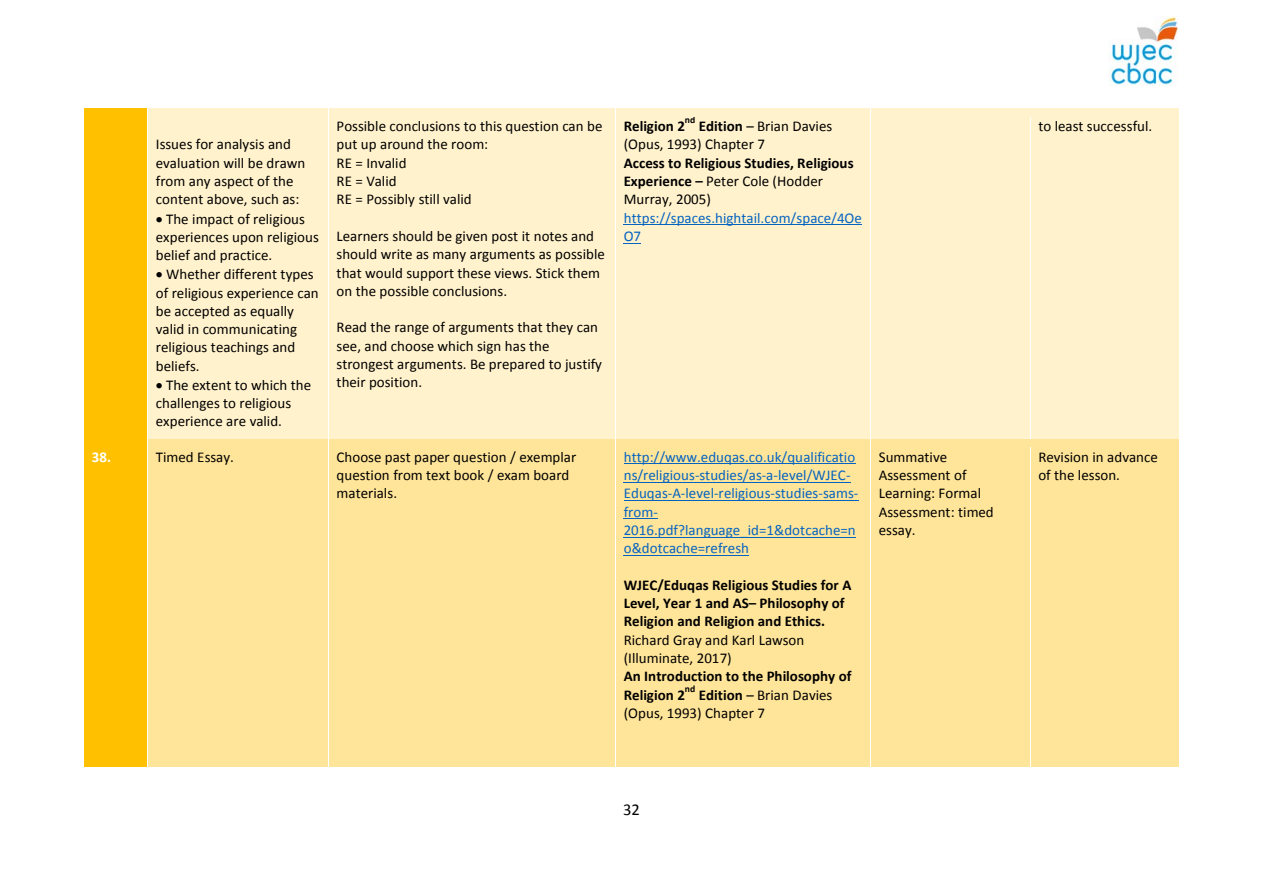
<style>
.page{position:relative;width:1263px;height:893px;background:#fff}
.page>*{position:absolute;margin:0;border:0;box-sizing:border-box;transform-origin:0 0}
.t1{font:16.5px "Calibri";color:#000}
.t2{font:15px/18.3px "Calibri";color:#000}
.t3{font:700 15px/18.3px "Calibri";letter-spacing:.005em;color:#000}
.t4{font:15px/18.3px "Calibri";color:#0563c1}
.t5{font:700 15px "Calibri";color:#fff}
.t6{font:700 9.75px "Calibri";color:#000}
.s1{font-weight:700}
.s2{font-weight:400}
</style>
<div class="page">
<img style="left:1108px;top:17px;width:70px;height:69px">
<div style="left:84px;top:109px;width:63px;height:330px;background:#ffc000"></div>
<div style="left:148px;top:109px;width:180px;height:330px;background:#fff2cc"></div>
<div style="left:329px;top:109px;width:286px;height:330px;background:#fff2cc"></div>
<div style="left:616px;top:109px;width:254px;height:330px;background:#fff2cc"></div>
<hr style="left:624px;top:224px;width:238px;height:1px;background:#0563c1">
<svg style="left:624px;top:243px;width:17px;height:1px"></svg>
<div style="left:871px;top:109px;width:159px;height:330px;background:#fff2cc"></div>
<div style="left:1030px;top:109px;width:148px;height:330px;background:#fff2cc"></div>
<div style="left:1030px;top:109px;width:149px;height:8px;background:#fff2cc"></div>
<hr style="left:84px;top:117px;width:1px;height:322px;background:#fff">
<div style="left:1030px;top:431px;width:149px;height:8px;background:#fff2cc"></div>
<hr style="left:1030px;top:117px;width:1px;height:322px;background:#fff">
<div style="left:84px;top:439px;width:63px;height:328px;background:#ffc000"></div>
<div style="left:148px;top:439px;width:180px;height:328px;background:#ffe599"></div>
<div style="left:329px;top:439px;width:286px;height:328px;background:#ffe599"></div>
<div style="left:616px;top:439px;width:254px;height:328px;background:#ffe599"></div>
<hr style="left:624px;top:463px;width:231px;height:1px;background:#0563c1">
<hr style="left:624px;top:482px;width:227px;height:1px;background:#0563c1">
<hr style="left:624px;top:500px;width:235px;height:1px;background:#0563c1">
<hr style="left:624px;top:518px;width:34px;height:1px;background:#0563c1">
<hr style="left:624px;top:537px;width:232px;height:1px;background:#0563c1">
<hr style="left:624px;top:555px;width:125px;height:1px;background:#0563c1">
<div style="left:871px;top:439px;width:159px;height:328px;background:#ffe599"></div>
<div style="left:1030px;top:439px;width:148px;height:328px;background:#ffe599"></div>
<div style="left:1030px;top:439px;width:149px;height:8px;background:#ffe599"></div>
<hr style="left:84px;top:447px;width:1px;height:320px;background:#fff">
<div style="left:1030px;top:759px;width:149px;height:8px;background:#ffe599"></div>
<hr style="left:1030px;top:447px;width:1px;height:320px;background:#fff">
<p class="t2" style="left:156px;top:135px;width:151px">Issues for analysis and evaluation will be drawn from any aspect of the content above, such as:</p>
<p class="t2" style="left:156px;top:209px;width:164px">• The impact of religious experiences upon religious belief and practice.</p>
<p class="t2" style="left:156px;top:265px;width:164px">• Whether different types of religious experience can be accepted as equally valid in communicating religious teachings and beliefs.</p>
<p class="t2" style="left:156px;top:376px;width:157px">• The extent to which the challenges to religious experience are valid.</p>
<p class="t2" style="left:337px;top:117px;width:267px">Possible conclusions to this question can be put up around the room:</p>
<p class="t2" style="left:337px;top:154px;width:71px">RE = Invalid</p>
<p class="t2" style="left:337px;top:172px;width:62px">RE = Valid</p>
<p class="t2" style="left:337px;top:190px;width:137px">RE = Possibly still valid</p>
<p class="t2" style="left:337px;top:227px;width:270px">Learners should be given post it notes and should write as many arguments as possible that would support these views. Stick them on the possible conclusions.</p>
<p class="t2" style="left:337px;top:318px;width:267px">Read the range of arguments that they can see, and choose which sign has the strongest arguments. Be prepared to justify their position.</p>
<p class="t6" style="left:685px;top:114px;width:12px">nd</p>
<p class="t2" style="left:624px;top:117px;width:210px;text-indent:75px"><span class="s1">Edition</span> – Brian Davies (Opus, 1993) Chapter 7</p>
<p class="t3" style="left:624px;top:154px;width:231px">Access to Religious Studies, Religious<br>Experience – <span class="s2">Peter Cole (Hodder<br>Murray, 2005)</span></p>
<p class="t4" style="left:624px;top:209px;width:240px">https://spaces.hightail.com/space/4Oe<br>O7</p>
<p class="t3" style="left:624px;top:117px;width:63px">Religion 2</p>
<p class="t5" style="left:92px;top:447px;width:21px">38.</p>
<p class="t2" style="left:156px;top:448px;width:80px">Timed Essay.</p>
<p class="t2" style="left:337px;top:448px;width:241px">Choose past paper question / exemplar question from text book / exam board materials.</p>
<p class="t4" style="left:624px;top:448px;width:236px">http://www.eduqas.co.uk/qualificatio ns/religious-studies/as-a-level/WJEC-<br>Eduqas-A-level-religious-studies-sams&shy;from-<br>2016.pdf?language_id=1&amp;dotcache=n o&amp;dotcache=refresh</p>
<p class="t3" style="left:624px;top:576px;width:229px">WJEC/Eduqas Religious Studies for A<br>Level, Year 1 and AS– Philosophy of<br>Religion and Religion and Ethics.<br><span class="s2">Richard Gray and Karl Lawson (Illuminate, 2017)</span></p>
<p class="t3" style="left:624px;top:667px;width:229px">An Introduction to the Philosophy of<br>Religion 2</p>
<p class="t6" style="left:685px;top:683px;width:12px">nd</p>
<p class="t2" style="left:624px;top:686px;width:210px;text-indent:75px"><span class="s1">Edition</span> – Brian Davies (Opus, 1993) Chapter 7</p>
<p class="t2" style="left:1038px;top:117px;width:115px">to least successful.</p>
<p class="t2" style="left:879px;top:448px;width:116px">Summative<br>Assessment of<br>Learning: Formal<br>Assessment: timed essay.</p>
<p class="t2" style="left:1038px;top:448px;width:121px">Revision in advance of the lesson.</p>
<p class="t1" style="left:623px;top:799px;width:18px">32</p>
</div>
